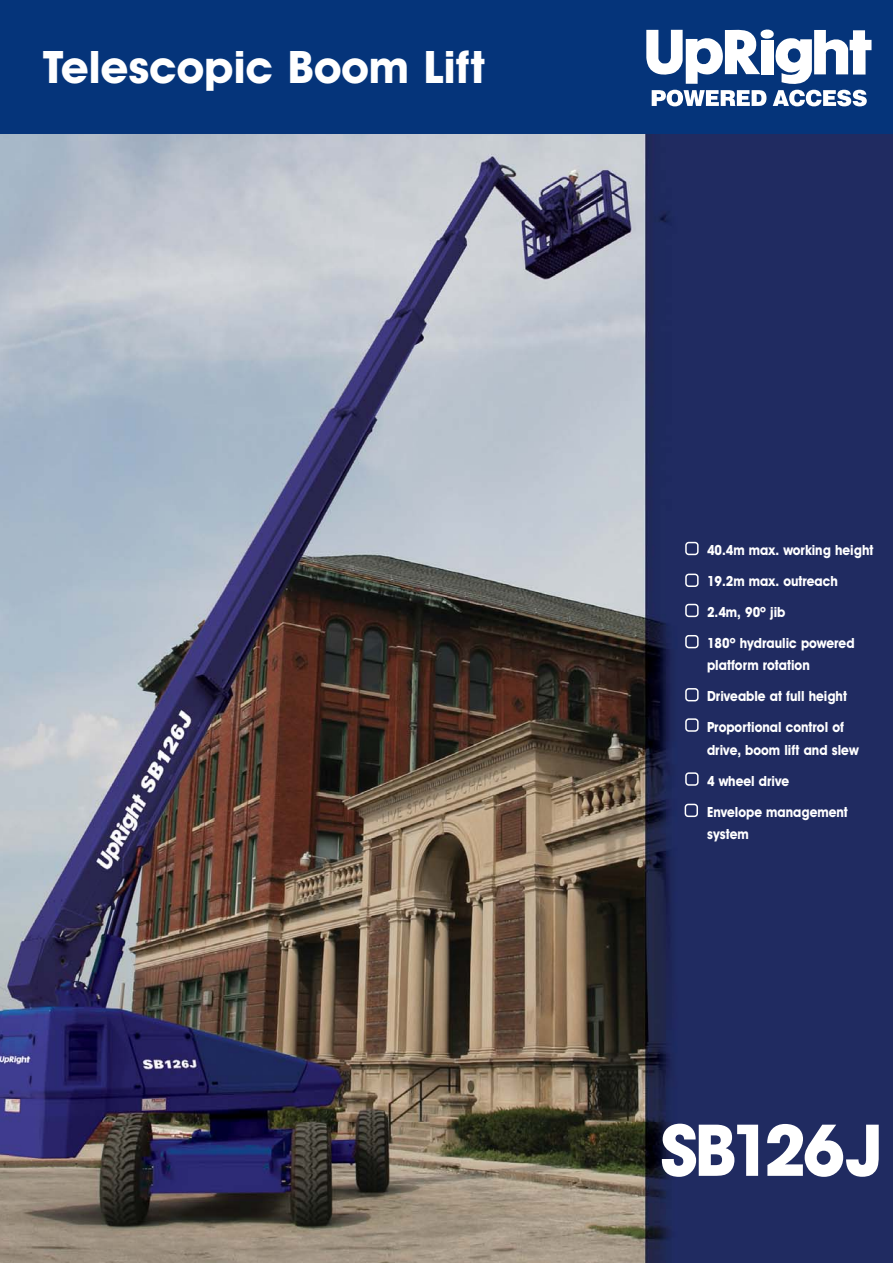
<style>
.page{position:relative;width:893px;height:1263px;background:#fff}
.page>*{position:absolute;margin:0;border:0;box-sizing:border-box;transform-origin:0 0}
.t1{font:700 72px "Avant Garde IT Cby BT";letter-spacing:-.055em;color:#fff}
.t2{font:700 45px "Avant Garde IT Cby BT";color:#fff}
.t3{font:700 14.1px/31px "Avant Garde IT Cby BT";color:#fff;scale:.9 1}
</style>
<div class="page">
<img style="left:0;top:133px;width:893px;height:1130px">
<div style="left:0;top:0;width:893px;height:133px;background:#05347a"></div>
<svg style="left:646px;top:29px;width:225px;height:77px"></svg>
<svg style="left:685px;top:542px;width:13px;height:13px"></svg>
<svg style="left:685px;top:574px;width:13px;height:13px"></svg>
<svg style="left:685px;top:604px;width:13px;height:13px"></svg>
<svg style="left:685px;top:635px;width:13px;height:13px"></svg>
<svg style="left:685px;top:688px;width:13px;height:13px"></svg>
<svg style="left:685px;top:718px;width:13px;height:14px"></svg>
<svg style="left:685px;top:772px;width:13px;height:14px"></svg>
<svg style="left:685px;top:804px;width:13px;height:13px"></svg>
<h2 class="t2" style="left:43px;top:50px;width:443px">Telescopic Boom Lift</h2>
<p class="t3" style="left:707px;top:536px;width:186px">40.4m max. working height<br>19.2m max. outreach<br>2.4m, 90º jib<br>180º hydraulic powered</p>
<p class="t3" style="left:707px;top:651px;width:157px">platform rotation<br>Driveable at full height<br>Proportional control of</p>
<p class="t3" style="left:707px;top:736px;width:170px">drive, boom lift and slew<br>4 wheel drive<br>Envelope management</p>
<p class="t3" style="left:707px;top:820px;width:48px">system</p>
<h1 class="t1" style="left:660px;top:1124px;width:224px">SB126J</h1>
</div>
